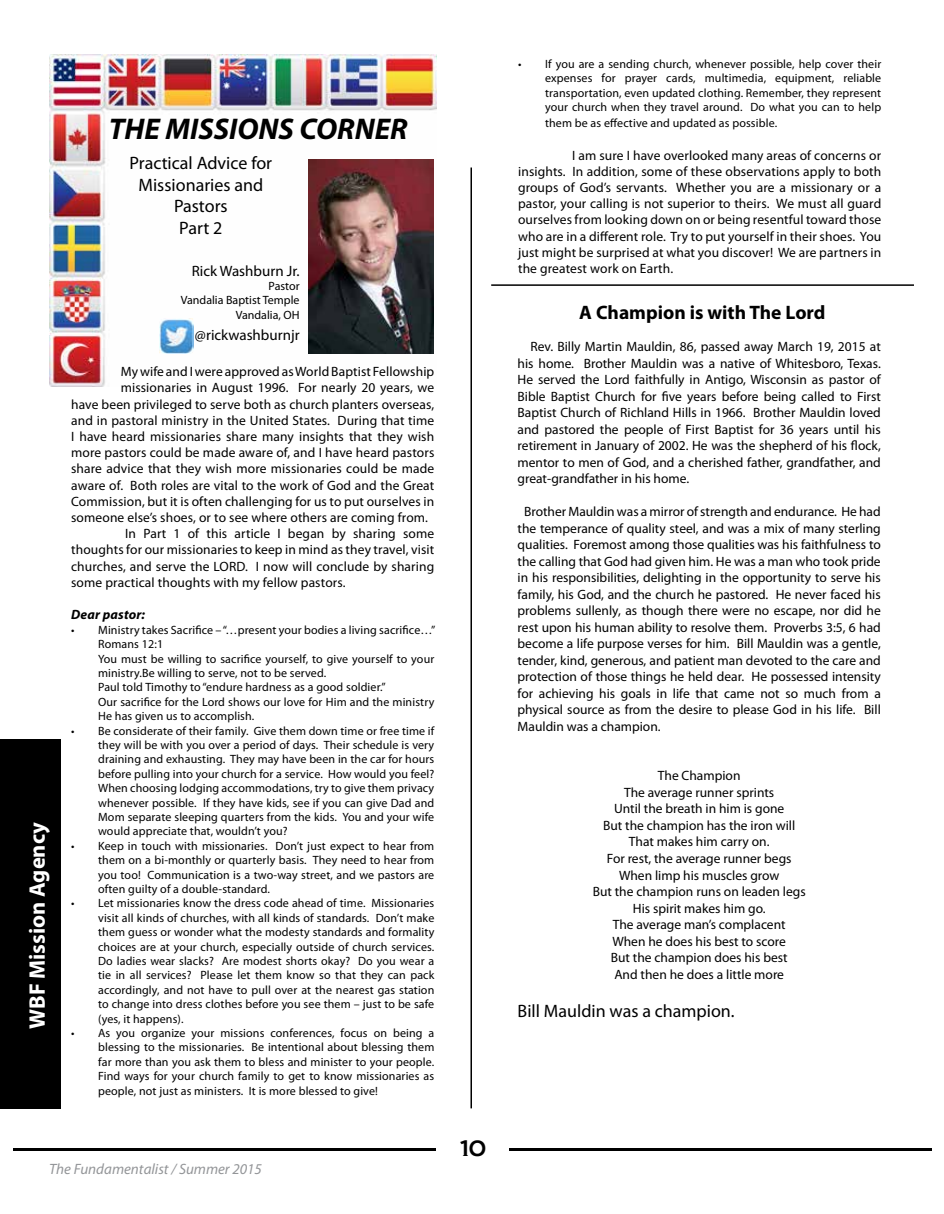
<style>
.page{position:relative;width:944px;height:1214px;background:#fff}
.page>*{position:absolute;margin:0;border:0;box-sizing:border-box;transform-origin:0 0}
.t1{font:italic 700 30px "Myriad Pro";color:#000}
.t2{font:700 22.5px "Myriad Pro";color:#fff}
.t3{font:21px "Biondi";color:#000}
.t4{font:700 19.5px "Myriad Pro";color:#000}
.t5{font:18px/21.6px "Myriad Pro";color:#000;text-align:center}
.t6{font:15px "Myriad Pro";color:#000}
.t7{font:italic 15px "Myriad Pro";color:#939598}
.t8{font:13.5px/16.5px "Myriad Pro";letter-spacing:.01em;color:#000;text-align:justify}
.t9{font:italic 700 13.5px "Myriad Pro";letter-spacing:.01em;color:#000}
.t10{font:12px/14.4px "Myriad Pro";letter-spacing:.01em;color:#000;text-align:justify}
</style>
<div class="page">
<hr style="left:14px;top:1148px;width:422px;height:2px;background:#000">
<hr style="left:509px;top:1148px;width:423px;height:2px;background:#000">
<hr style="left:491px;top:284px;width:423px;height:2px;background:#000">
<img style="left:49px;top:54px;width:387px;height:332px">
<hr style="left:470px;top:167px;width:2px;height:941px;background:#000">
<img style="left:308px;top:160px;width:125px;height:193px">
<img style="left:159px;top:319px;width:35px;height:35px">
<div style="left:0;top:739px;width:61px;height:369px;background:#000"></div>
<h1 class="t1" style="left:109px;top:110px;width:300px">THE MISSIONS CORNER</h1>
<h2 class="t2" style="left:23px;top:1028px;width:208px;rotate:-90deg">WBF Mission Agency</h2>
<h3 class="t5" style="left:130px;top:152px;width:144px">Practical Advice for<br>Missionaries and<br>Pastors<br>Part 2</h3>
<p class="t6" style="left:192px;top:261px;width:109px">Rick Washburn Jr.</p>
<p class="t10" style="left:181px;top:279px;width:120px;text-align:right">Pastor<br>Vandalia Baptist Temple<br>Vandalia, OH</p>
<p class="t6" style="left:195px;top:326px;width:106px">@rickwashburnjr</p>
<p class="t8" style="left:121px;top:363px;width:315px">My wife and I were approved as World Baptist Fellowship</p>
<p class="t8" style="left:121px;top:379px;width:315px">missionaries in August 1996. For nearly 20 years, we</p>
<p class="t8" style="left:71px;top:395px;width:364px">have been privileged to serve both as church planters overseas,</p>
<p class="t8" style="left:71px;top:412px;width:365px">and in pastoral ministry in the United States. During that time</p>
<p class="t8" style="left:71px;top:428px;width:364px">I have heard missionaries share many insights that they wish</p>
<p class="t8" style="left:71px;top:444px;width:365px">more pastors could be made aware of, and I have heard pastors</p>
<p class="t8" style="left:71px;top:460px;width:365px">share advice that they wish more missionaries could be made</p>
<p class="t8" style="left:71px;top:476px;width:365px">aware of. Both roles are vital to the work of God and the Great</p>
<p class="t8" style="left:71px;top:493px;width:365px">Commission, but it is often challenging for us to put ourselves in</p>
<p class="t8" style="left:71px;top:509px;width:358px">someone else’s shoes, or to see where others are coming from.</p>
<p class="t8" style="left:125px;top:525px;width:310px">In Part 1 of this article I began by sharing some</p>
<p class="t8" style="left:71px;top:541px;width:365px">thoughts for our missionaries to keep in mind as they travel, visit</p>
<p class="t8" style="left:71px;top:557px;width:365px">churches, and serve the LORD. I now will conclude by sharing</p>
<p class="t8" style="left:71px;top:574px;width:276px">some practical thoughts with my fellow pastors.</p>
<p class="t9" style="left:71px;top:606px;width:75px">Dear pastor:</p>
<p class="t10" style="left:98px;top:622px;width:339px;text-align:left;text-indent:-27px">• Ministry takes Sacrifice – “…present your bodies a living sacrifice…” Romans 12:1<br>You must be willing to sacrifice yourself, to give yourself to your ministry.Be willing to serve, not to be served.<br>Paul told Timothy to “endure hardness as a good soldier.”<br>Our sacrifice for the Lord shows our love for Him and the ministry He has given us to accomplish.</p>
<p class="t10" style="left:98px;top:723px;width:338px;text-indent:-27px">• Be considerate of their family. Give them down time or free time if they will be with you over a period of days. Their schedule is very draining and exhausting. They may have been in the car for hours before pulling into your church for a service. How would you feel?<br>When choosing lodging accommodations, try to give them privacy whenever possible. If they have kids, see if you can give Dad and Mom separate sleeping quarters from the kids. You and your wife would appreciate that, wouldn’t you?</p>
<p class="t10" style="left:98px;top:838px;width:338px;text-indent:-27px">• Keep in touch with missionaries. Don’t just expect to hear from them on a bi-monthly or quarterly basis. They need to hear from you too! Communication is a two-way street, and we pastors are often guilty of a double-standard.</p>
<p class="t10" style="left:98px;top:896px;width:338px;text-indent:-27px">• Let missionaries know the dress code ahead of time. Missionaries visit all kinds of churches, with all kinds of standards. Don’t make them guess or wonder what the modesty standards and formality choices are at your church, especially outside of church services.<br>Do ladies wear slacks? Are modest shorts okay? Do you wear a tie in all services? Please let them know so that they can pack accordingly, and not have to pull over at the nearest gas station to change into dress clothes before you see them – just to be safe (yes, it happens).</p>
<p class="t10" style="left:98px;top:1025px;width:338px;text-indent:-27px">• As you organize your missions conferences, focus on being a blessing to the missionaries. Be intentional about blessing them far more than you ask them to bless and minister to your people.<br>Find ways for your church family to get to know missionaries as people, not just as ministers. It is more blessed to give!</p>
<p class="t7" style="left:49px;top:1159px;width:214px">The Fundamentalist / Summer 2015</p>
<h3 class="t3" style="left:460px;top:1135px;width:27px">10</h3>
<p class="t10" style="left:545px;top:56px;width:338px;text-indent:-27px">• If you are a sending church, whenever possible, help cover their expenses for prayer cards, multimedia, equipment, reliable transportation, even updated clothing. Remember, they represent your church when they travel around. Do what you can to help</p>
<p class="t10" style="left:545px;top:116px;width:233px">them be as effective and updated as possible.</p>
<p class="t8" style="left:518px;top:147px;width:365px;text-indent:54px">I am sure I have overlooked many areas of concerns or insights. In addition, some of these observations apply to both groups of God’s servants. Whether you are a missionary or a pastor, your calling is not superior to theirs. We must all guard ourselves from looking down on or being resentful toward those who are in a different role. Try to put yourself in their shoes. You just might be surprised at what you discover! We are partners in the greatest work on Earth.</p>
<h3 class="t4" style="left:579px;top:300px;width:248px">A Champion is with The Lord</h3>
<p class="t8" style="left:517px;top:338px;width:365px;text-indent:13px">Rev. Billy Martin Mauldin, 86, passed away March 19, 2015 at his home. Brother Mauldin was a native of Whitesboro, Texas.<br>He served the Lord faithfully in Antigo, Wisconsin as pastor of Bible Baptist Church for five years before being called to First Baptist Church of Richland Hills in 1966. Brother Mauldin loved and pastored the people of First Baptist for 36 years until his retirement in January of 2002. He was the shepherd of his flock, mentor to men of God, and a cherished father, grandfather, and great-grandfather in his home.</p>
<p class="t8" style="left:517px;top:503px;width:365px;text-indent:6px">Brother Mauldin was a mirror of strength and endurance. He had the temperance of quality steel, and was a mix of many sterling qualities. Foremost among those qualities was his faithfulness to the calling that God had given him. He was a man who took pride in his responsibilities, delighting in the opportunity to serve his family, his God, and the church he pastored. He never faced his problems sullenly, as though there were no escape, nor did he rest upon his human ability to resolve them. Proverbs 3:5, 6 had become a life purpose verses for him. Bill Mauldin was a gentle, tender, kind, generous, and patient man devoted to the care and protection of those things he held dear. He possessed intensity for achieving his goals in life that came not so much from a physical source as from the desire to please God in his life. Bill Mauldin was a champion.</p>
<p class="t8" style="left:592px;top:767px;width:214px;text-align:center">The Champion<br>The average runner sprints<br>Until the breath in him is gone<br>But the champion has the iron will<br>That makes him carry on.<br>For rest, the average runner begs<br>When limp his muscles grow<br>But the champion runs on leaden legs<br>His spirit makes him go.<br>The average man’s complacent<br>When he does his best to score<br>But the champion does his best<br>And then he does a little more</p>
<h3 class="t5" style="left:517px;top:999px;width:218px">Bill Mauldin was a champion.</h3>
</div>
